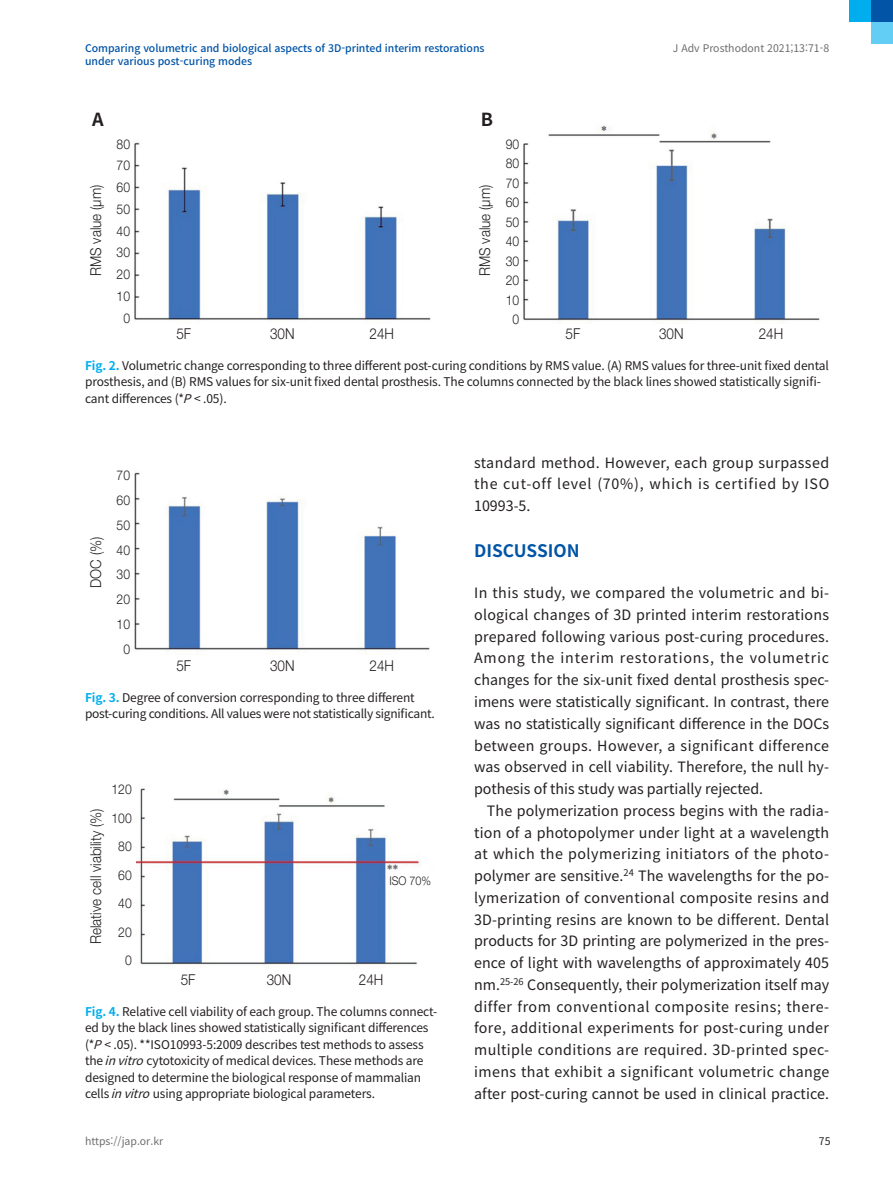
<style>
.page{position:relative;width:893px;height:1191px;background:#fff}
.page>*{position:absolute;margin:0;border:0;box-sizing:border-box;transform-origin:0 0}
.t1{font:700 18px "Noto Sans CJ Kkr";color:#231f20}
.t2{font:700 17.25px "Noto Sans CJ Kkr";color:#0154a6}
.t3{font:300 15px "Helvetica Neue LT Pro";color:#231f20;scale:.9 1}
.t4{font:14.25px/21.8px "Noto Sans CJ Kkr";letter-spacing:.01em;color:#231f20;text-align:justify}
.t5{font:300 13.5px/19.5px "Helvetica Neue LT Pro";color:#231f20;text-align:center;scale:.9 1}
.t6{font:12px/16.5px "Noto Sans CJ Kkr";letter-spacing:-.01em;color:#231f20}
.t7{font:300 12px "Helvetica Neue LT Pro";color:#231f20;scale:.9 1}
.t8{font:500 10.5px "Noto Sans CJ Kkr";color:#0154a6}
.t9{font:10.5px "Noto Sans CJ Kkr";color:#6c6d70}
.t10{font:10.5px "Noto Sans CJ Kkr";color:#231f20}
.s1{font-weight:700;color:#00aeef}
.s2{font-style:italic}
</style>
<div class="page">
<div style="left:871px;top:22px;width:22px;height:22px;background:#62cdf5"></div>
<div style="left:849px;top:0;width:22px;height:22px;background:#00aeef"></div>
<div style="left:871px;top:0;width:22px;height:22px;background:#0154a6"></div>
<img style="left:134px;top:142px;width:297px;height:178px">
<img style="left:523px;top:125px;width:297px;height:197px">
<img style="left:134px;top:472px;width:296px;height:183px">
<img style="left:137px;top:788px;width:283px;height:179px">
<div style="left:389px;top:874px;width:46px;height:14px;background:#fff"></div>
<p class="t8" style="left:85px;top:42px;width:401px">Comparing volumetric and biological aspects of 3D-printed interim restorations</p>
<p class="t9" style="left:673px;top:42px;width:158px">J Adv Prosthodont 2021;13:71-8</p>
<p class="t8" style="left:85px;top:55px;width:169px">under various post-curing modes</p>
<p class="t1" style="left:92px;top:109px;width:13px">A</p>
<p class="t1" style="left:481px;top:109px;width:14px">B</p>
<p class="t3" style="left:87px;top:276px;width:103px;rotate:-90deg">RMS value (µm)</p>
<p class="t5" style="left:117px;top:133px;width:17px;line-height:21.8px">80<br>70<br>60<br>50<br>40<br>30<br>20<br>10<br>0</p>
<p class="t3" style="left:476px;top:276px;width:103px;rotate:-90deg">RMS value (µm)</p>
<p class="t5" style="left:506px;top:134px;width:17px">90<br>80<br>70<br>60<br>50<br>40<br>30<br>20<br>10<br>0</p>
<p class="t3" style="left:566px;top:324px;width:18px">5F</p>
<p class="t3" style="left:659px;top:324px;width:29px">30N</p>
<p class="t3" style="left:759px;top:324px;width:29px">24H</p>
<p class="t6" style="left:85px;top:357px;width:745px"><span class="s1">Fig. 2.</span> Volumetric change corresponding to three different post-curing conditions by RMS value. (A) RMS values for three-unit fixed dental prosthesis, and (B) RMS values for six-unit fixed dental prosthesis. The columns connected by the black lines showed statistically signifi&shy;cant differences (*<span class="s2">P</span>&lt; .05).</p>
<p class="t3" style="left:176px;top:324px;width:18px">5F</p>
<p class="t3" style="left:270px;top:324px;width:29px">30N</p>
<p class="t3" style="left:370px;top:324px;width:29px">24H</p>
<p class="t3" style="left:87px;top:588px;width:58px;rotate:-90deg">DOC (%)</p>
<p class="t5" style="left:117px;top:463px;width:17px;line-height:24.8px">70<br>60<br>50<br>40<br>30<br>20<br>10<br>0</p>
<p class="t3" style="left:176px;top:656px;width:18px">5F</p>
<p class="t3" style="left:270px;top:656px;width:29px">30N</p>
<p class="t3" style="left:370px;top:656px;width:29px">24H</p>
<p class="t6" style="left:85px;top:689px;width:351px"><span class="s1">Fig. 3.</span> Degree of conversion corresponding to three different post-curing conditions. All values were not statistically significant.</p>
<p class="t3" style="left:87px;top:944px;width:152px;rotate:-90deg">Relative cell viability (%)</p>
<p class="t5" style="left:112px;top:775px;width:24px;line-height:28.5px;text-align:right">120<br>100<br>80<br>60<br>40<br>20<br>0</p>
<p class="t7" style="left:389px;top:873px;width:48px">ISO 70%</p>
<p class="t3" style="left:181px;top:970px;width:18px">5F</p>
<p class="t3" style="left:267px;top:970px;width:29px">30N</p>
<p class="t3" style="left:359px;top:970px;width:29px">24H</p>
<p class="t6" style="left:85px;top:1003px;width:354px"><span class="s1">Fig. 4.</span> Relative cell viability of each group. The columns connect&shy;ed by the black lines showed statistically significant differences (*<span class="s2">P</span>&lt; .05). **ISO10993-5:2009 describes test methods to assess the <span class="s2">invitro</span>cytotoxicity of medical devices. These methods are designed to determine the biological response of mammalian cells <span class="s2">invitro</span>using appropriate biological parameters.</p>
<p class="t4" style="left:474px;top:452px;width:357px">standard method. However, each group surpassed the cut-off level (70%), which is certified by ISO 10993-5.</p>
<p class="t2" style="left:474px;top:541px;width:107px">DISCUSSION</p>
<p class="t4" style="left:474px;top:582px;width:357px">In this study, we compared the volumetric and bi&shy;ological changes of 3D printed interim restorations prepared following various post-curing procedures.<br>Among the interim restorations, the volumetric changes for the six-unit fixed dental prosthesis spec&shy;imens were statistically significant. In contrast, there was no statistically significant difference in the DOCs between groups. However, a significant difference was observed in cell viability. Therefore, the null hy&shy;pothesis of this study was partially rejected.</p>
<p class="t4" style="left:474px;top:800px;width:357px;text-indent:13px">The polymerization process begins with the radia&shy;tion of a photopolymer under light at a wavelength at which the polymerizing initiators of the photo&shy;polymer are sensitive.<sup>24</sup> The wavelengths for the po&shy;lymerization of conventional composite resins and 3D-printing resins are known to be different. Dental products for 3D printing are polymerized in the pres&shy;ence of light with wavelengths of approximately 405 nm.<sup>25-26</sup> Consequently, their polymerization itself may differ from conventional composite resins; there&shy;fore, additional experiments for post-curing under multiple conditions are required. 3D-printed spec&shy;imens that exhibit a significant volumetric change after post-curing cannot be used in clinical practice.</p>
<p class="t9" style="left:85px;top:1135px;width:80px">https://jap.or.kr</p>
<p class="t10" style="left:819px;top:1135px;width:13px">75</p>
</div>
